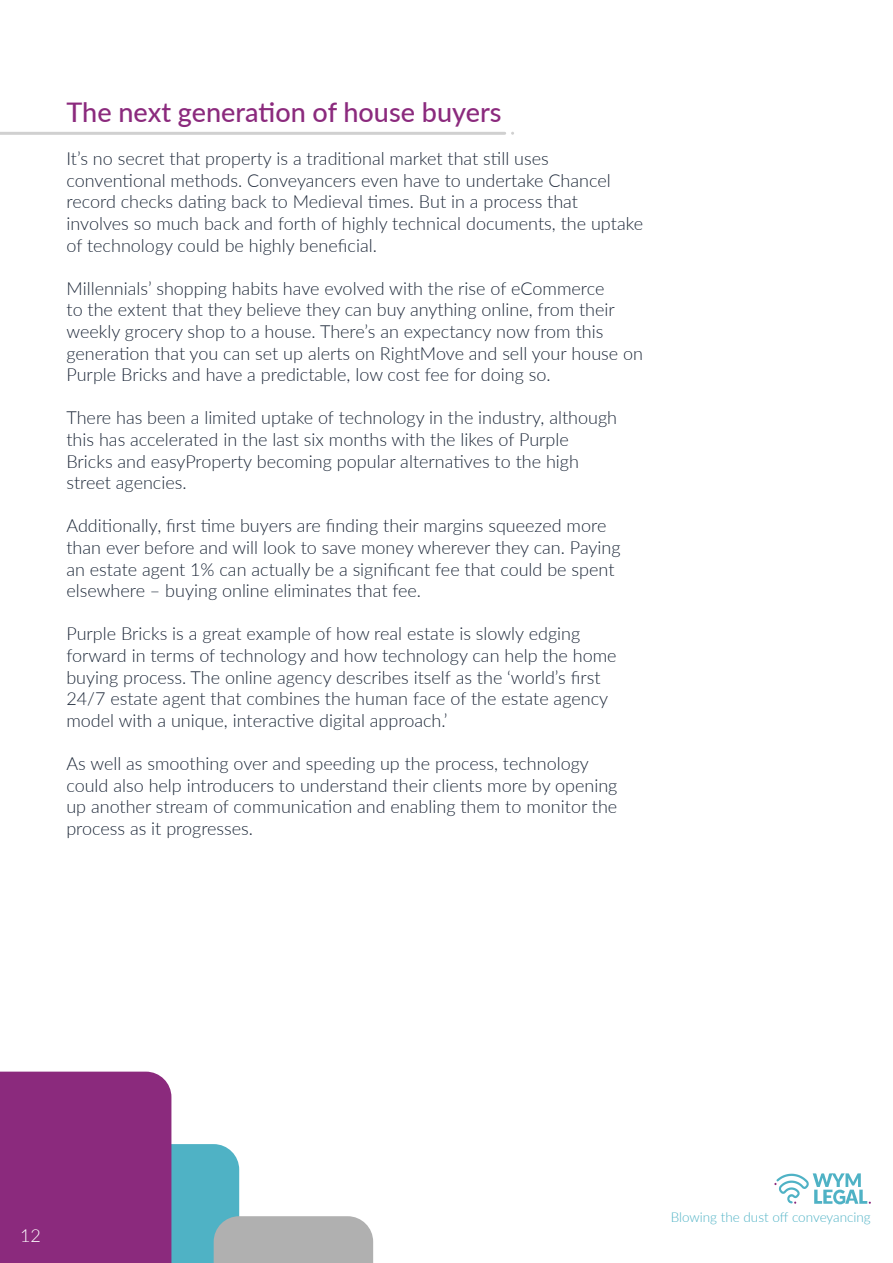
<style>
.page{position:relative;width:893px;height:1263px;background:#fff}
.page>*{position:absolute;margin:0;border:0;box-sizing:border-box;transform-origin:0 0}
.t1{font:500 27px "Lato";color:#8b2a7d}
.t2{font:300 18px/21.6px "Lato";color:#1d2839}
.t3{font:300 18px "Lato";color:#fff}
.t4{font:300 13.5px "Lato";color:#4fb2c5}
</style>
<div class="page">
<svg style="left:0;top:1071px;width:373px;height:192px"></svg>
<hr style="left:0;top:132px;width:505px;height:3px;background:#d0d0d0">
<svg style="left:774px;top:1173px;width:97px;height:31px"></svg>
<h1 class="t1" style="left:67px;top:93px;width:437px">The next generation of house buyers</h1>
<p class="t2" style="left:67px;top:147px;width:578px">It’s no secret that property is a traditional market that still uses conventional methods. Conveyancers even have to undertake Chancel record checks dating back to Medieval times. But in a process that involves so much back and forth of highly technical documents, the uptake of technology could be highly beneficial.</p>
<p class="t2" style="left:66px;top:277px;width:578px">Millennials’ shopping habits have evolved with the rise of eCommerce<br>to the extent that they believe they can buy anything online, from their weekly grocery shop to a house. There’s an expectancy now from this generation that you can set up alerts on RightMove and sell your house on Purple Bricks and have a predictable, low cost fee for doing so.</p>
<p class="t2" style="left:66px;top:406px;width:552px">There has been a limited uptake of technology in the industry, although this has accelerated in the last six months with the likes of Purple Bricks and easyProperty becoming popular alternatives to the high street agencies.</p>
<p class="t2" style="left:66px;top:514px;width:556px">Additionally, first time buyers are finding their margins squeezed more than ever before and will look to save money wherever they can. Paying an estate agent 1% can actually be a significant fee that could be spent elsewhere – buying online eliminates that fee.</p>
<p class="t2" style="left:66px;top:622px;width:552px">Purple Bricks is a great example of how real estate is slowly edging forward in terms of technology and how technology can help the home buying process. The online agency describes itself as the ‘world’s first 24/7 estate agent that combines the human face of the estate agency model with a unique, interactive digital approach.’</p>
<p class="t2" style="left:66px;top:752px;width:553px">As well as smoothing over and speeding up the process, technology could also help introducers to understand their clients more by opening up another stream of communication and enabling them to monitor the process as it progresses.</p>
<p class="t3" style="left:20px;top:1222px;width:22px">12</p>
<p class="t4" style="left:671px;top:1208px;width:202px">Blowing the dust off conveyancing</p>
</div>
